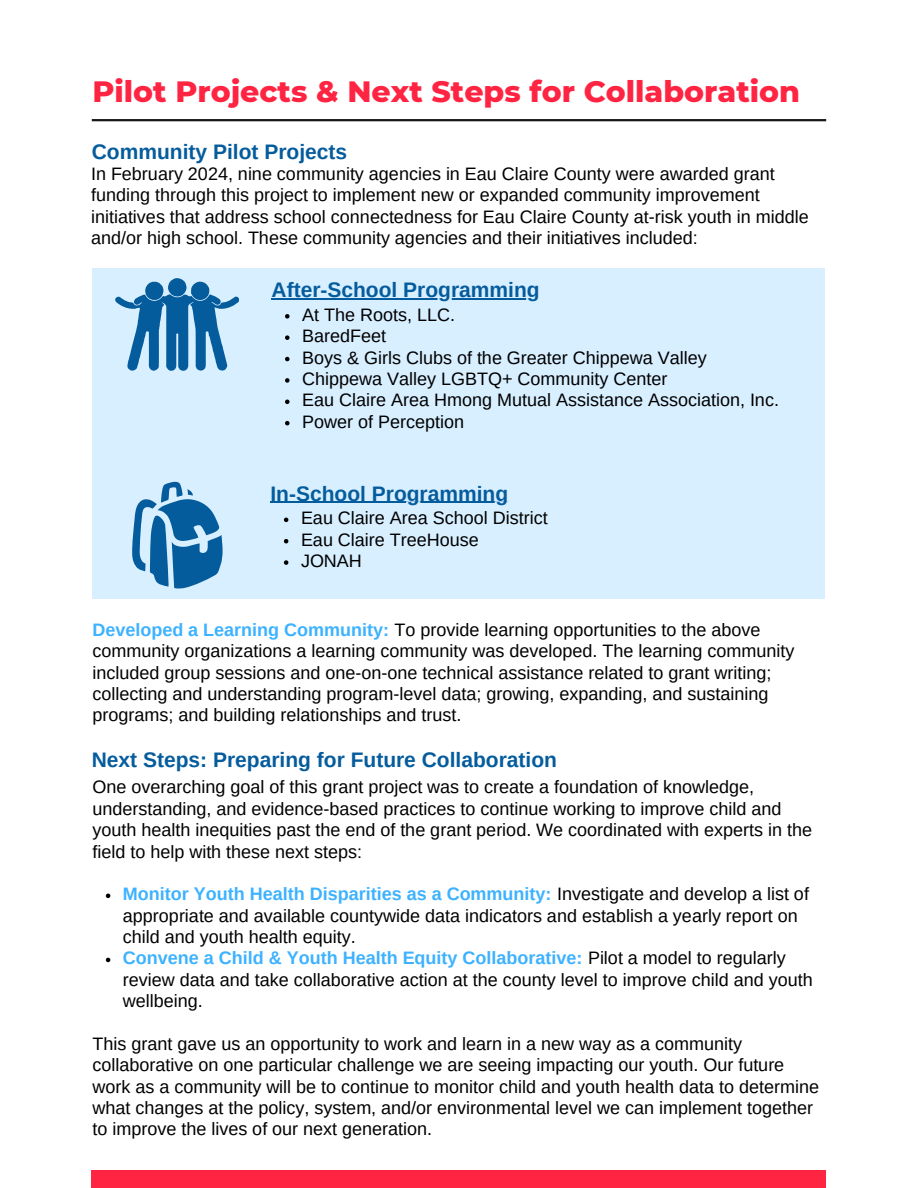
<style>
.page{position:relative;width:918px;height:1188px;background:#fff}
.page>*{position:absolute;margin:0;border:0;box-sizing:border-box;transform-origin:0 0}
.t1{font:800 30px "Montserrat";color:#ff2442}
.t2{font:700 21px "Arimo";color:#055c9d}
.t3{font:18px/21.3px "Arimo";color:#000}
.s1{font-weight:700;color:#3db2ff}
</style>
<div class="page">
<div style="left:92px;top:1170px;width:734px;height:18px;background:#ff2442"></div>
<hr style="left:92px;top:119px;width:734px;height:2px;background:#181818">
<div style="left:92px;top:268px;width:733px;height:331px;background:#d8efff"></div>
<svg style="left:132px;top:482px;width:91px;height:106px"></svg>
<svg style="left:115px;top:278px;width:124px;height:93px"></svg>
<svg style="left:106px;top:894px;width:4px;height:4px"></svg>
<svg style="left:106px;top:958px;width:4px;height:4px"></svg>
<hr style="left:270px;top:502px;width:238px;height:1px;background:#055c9d">
<svg style="left:284px;top:518px;width:4px;height:4px"></svg>
<svg style="left:284px;top:539px;width:4px;height:4px"></svg>
<svg style="left:284px;top:560px;width:4px;height:5px"></svg>
<hr style="left:272px;top:298px;width:268px;height:1px;background:#055c9d">
<svg style="left:285px;top:314px;width:5px;height:5px"></svg>
<svg style="left:285px;top:335px;width:5px;height:5px"></svg>
<svg style="left:285px;top:357px;width:5px;height:4px"></svg>
<svg style="left:285px;top:378px;width:5px;height:5px"></svg>
<svg style="left:285px;top:400px;width:5px;height:4px"></svg>
<svg style="left:285px;top:421px;width:5px;height:4px"></svg>
<p class="t1" style="left:92px;top:73px;width:709px">Pilot Projects &amp; Next Steps for Collaboration</p>
<h2 class="t2" style="left:92px;top:140px;width:257px">Community Pilot Projects</h2>
<h1 class="t3" style="left:91px;top:163px;width:719px">In February 2024, nine community agencies in Eau Claire County were awarded grant funding through this project to implement new or expanded community improvement initiatives that address school connectedness for Eau Claire County at-risk youth in middle and/or high school. These community agencies and their initiatives included:</h1>
<p class="t2" style="left:272px;top:278px;width:270px">After-School Programming</p>
<p class="t3" style="left:302px;top:304px;width:154px">At The Roots, LLC.</p>
<p class="t3" style="left:302px;top:325px;width:85px">BaredFeet</p>
<p class="t3" style="left:302px;top:347px;width:406px">Boys &amp; Girls Clubs of the Greater Chippewa Valley</p>
<h2 class="t3" style="left:302px;top:368px;width:367px">Chippewa Valley LGBTQ+ Community Center</h2>
<p class="t3" style="left:302px;top:389px;width:478px">Eau Claire Area Hmong Mutual Assistance Association, Inc.</p>
<p class="t3" style="left:302px;top:411px;width:163px">Power of Perception</p>
<p class="t2" style="left:270px;top:482px;width:239px">In-School Programming</p>
<p class="t3" style="left:301px;top:507px;width:248px">Eau Claire Area School District</p>
<p class="t3" style="left:301px;top:529px;width:179px">Eau Claire TreeHouse</p>
<h2 class="t3" style="left:301px;top:550px;width:62px">JONAH</h2>
<p class="t3" style="left:92px;top:619px;width:703px"><span class="s1">Developed a Learning Community:</span> To provide learning opportunities to the above community organizations a learning community was developed. The learning community included group sessions and one-on-one technical assistance related to grant writing; collecting and understanding program-level data; growing, expanding, and sustaining programs; and building relationships and trust.</p>
<p class="t2" style="left:92px;top:748px;width:467px">Next Steps: Preparing for Future Collaboration</p>
<p class="t3" style="left:92px;top:777px;width:721px">One overarching goal of this grant project was to create a foundation of knowledge, understanding, and evidence-based practices to continue working to improve child and youth health inequities past the end of the grant period. We coordinated with experts in the field to help with these next steps:</p>
<p class="t3" style="left:123px;top:883px;width:688px"><span class="s1">Monitor Youth Health Disparities as a Community:</span> Investigate and develop a list of appropriate and available countywide data indicators and establish a yearly report on child and youth health equity.</p>
<h2 class="t3" style="left:123px;top:948px;width:691px"><span class="s1">Convene a Child &amp; Youth Health Equity Collaborative:</span> Pilot a model to regularly review data and take collaborative action at the county level to improve child and youth wellbeing.</h2>
<p class="t3" style="left:92px;top:1033px;width:728px">This grant gave us an opportunity to work and learn in a new way as a community collaborative on one particular challenge we are seeing impacting our youth. Our future work as a community will be to continue to monitor child and youth health data to determine what changes at the policy, system, and/or environmental level we can implement together to improve the lives of our next generation.</p>
</div>
